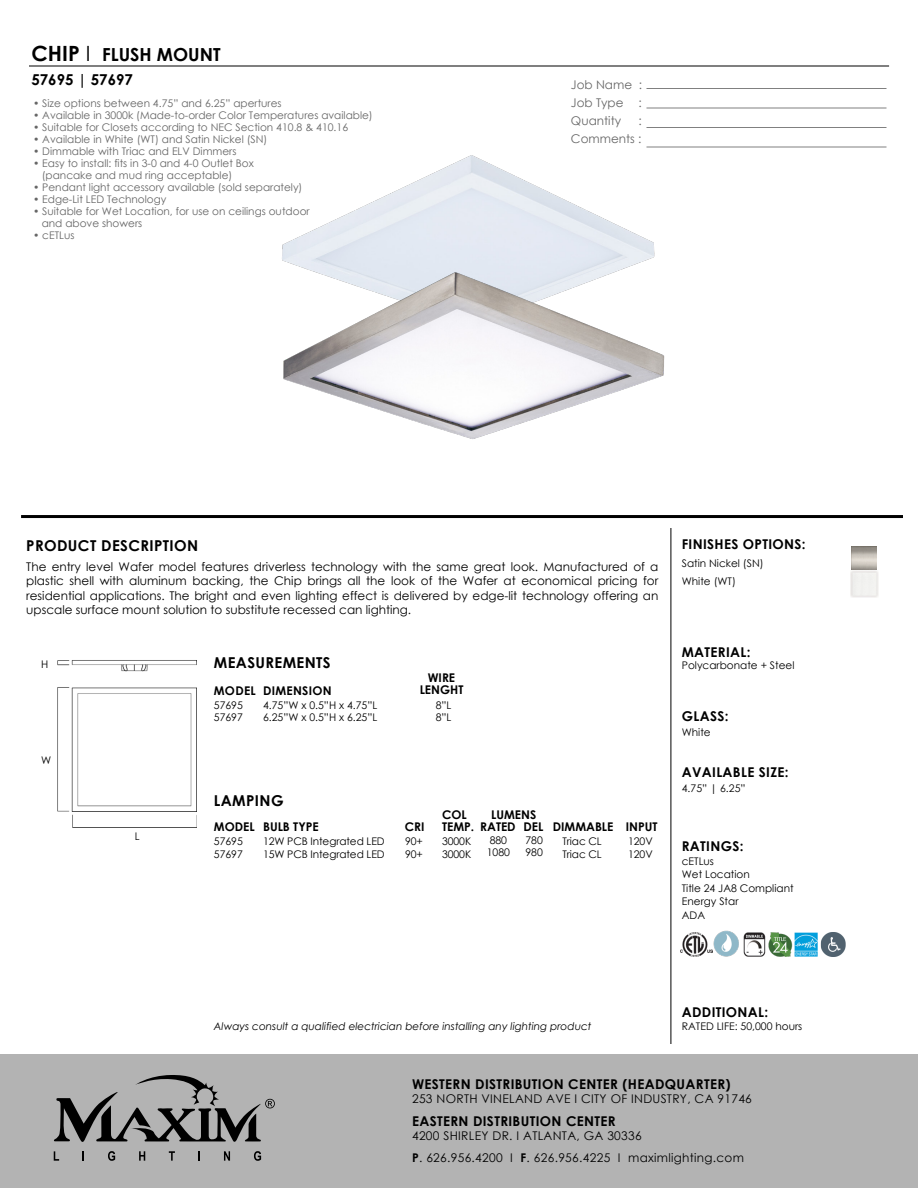
<style>
.page{position:relative;width:918px;height:1188px;background:#fff}
.page>*{position:absolute;margin:0;border:0;box-sizing:border-box;transform-origin:0 0}
.t1{font:700 18px "Century Gothic";color:#000}
.t2{font:700 15px "Century Gothic";letter-spacing:.025em;color:#000}
.t3{font:700 15px "Century Gothic";color:#000}
.t4{font:700 13.5px "Century Gothic";letter-spacing:.025em;color:#000}
.t5{font:12px/14.4px "Century Gothic";letter-spacing:.025em;color:#000;text-align:justify}
.t6{font:700 12px/12px "Century Gothic";color:#000;text-align:center}
.t7{font:12px/18px "Century Gothic";color:#666;text-align:justify}
.t8{font:700 12px "Century Gothic";letter-spacing:.025em;color:#000}
.t9{font:10.5px/12px "Century Gothic";color:#666}
.t10{font:10.5px/12.6px "Century Gothic";color:#000}
.t11{font:italic 10.5px "Century Gothic";color:#000}
.s1{font-size:21px}
.s2{font-weight:400;font-size:21px}
.s3{font-weight:700}
</style>
<div class="page">
<img style="left:851px;top:546px;width:27px;height:51px">
<hr style="left:29px;top:66px;width:860px;height:1px;background:#000">
<hr style="left:21px;top:515px;width:882px;height:3px;background:#000">
<hr style="left:671px;top:528px;width:1px;height:516px;background:#000">
<img style="left:680px;top:932px;width:32px;height:24px">
<hr style="left:647px;top:88px;width:240px;height:1px;background:#808080">
<hr style="left:647px;top:108px;width:240px;height:1px;background:#808080">
<hr style="left:647px;top:127px;width:240px;height:1px;background:#808080">
<hr style="left:647px;top:147px;width:240px;height:1px;background:#808080">
<div style="left:0;top:1054px;width:918px;height:134px;background:#b3b3b3"></div>
<svg style="left:54px;top:1151px;width:5px;height:10px"></svg>
<svg style="left:108px;top:1151px;width:7px;height:10px"></svg>
<svg style="left:139px;top:1151px;width:6px;height:10px"></svg>
<svg style="left:169px;top:1151px;width:6px;height:10px"></svg>
<svg style="left:198px;top:1151px;width:2px;height:10px"></svg>
<svg style="left:224px;top:1151px;width:6px;height:10px"></svg>
<svg style="left:254px;top:1151px;width:7px;height:10px"></svg>
<svg style="left:54px;top:1075px;width:221px;height:67px"></svg>
<img style="left:743px;top:933px;width:22px;height:23px">
<img style="left:768px;top:932px;width:25px;height:25px">
<img style="left:712px;top:930px;width:27px;height:27px">
<img style="left:795px;top:933px;width:19px;height:23px">
<img style="left:814px;top:932px;width:32px;height:25px">
<img style="left:57px;top:660px;width:140px;height:168px">
<img style="left:373px;top:88px;width:430px;height:114px">
<img style="left:282px;top:202px;width:383px;height:237px">
<h1 class="t1" style="left:32px;top:41px;width:191px"><span class="s1">CHIP</span> <span class="s2">I</span> FLUSH MOUNT</h1>
<p class="t3" style="left:32px;top:69px;width:103px">57695 | 57697</p>
<p class="t9" style="left:33px;top:97px;width:250px">• Size options between 4.75” and 6.25” apertures</p>
<p class="t9" style="left:33px;top:109px;width:341px">• Available in 3000k (Made-to-order Color Temperatures available)</p>
<p class="t9" style="left:33px;top:121px;width:317px">• Suitable for Closets according to NEC Section 410.8 &amp; 410.16</p>
<p class="t9" style="left:33px;top:133px;width:236px">• Available in White (WT) and Satin Nickel (SN)</p>
<p class="t9" style="left:33px;top:145px;width:205px">• Dimmable with Triac and ELV Dimmers</p>
<p class="t9" style="left:42px;top:157px;width:214px;text-indent:-9px">• Easy to install: fits in 3-0 and 4-0 Outlet Box (pancake and mud ring acceptable)</p>
<p class="t9" style="left:33px;top:181px;width:271px">• Pendant light accessory available (sold separately)</p>
<p class="t9" style="left:33px;top:193px;width:135px">• Edge-Lit LED Technology</p>
<p class="t9" style="left:42px;top:205px;width:269px;text-indent:-9px">• Suitable for Wet Location, for use on ceilings outdoor and above showers</p>
<p class="t9" style="left:33px;top:229px;width:43px">• cETLus</p>
<p class="t7" style="left:571px;top:75px;width:73px">Job Name :<br>Job Type :<br>Quantity</p>
<p class="t7" style="left:571px;top:111px;width:72px;text-align:right">:<br>Comments :</p>
<p class="t2" style="left:26px;top:534px;width:174px">PRODUCT DESCRIPTION</p>
<p class="t5" style="left:26px;top:559px;width:634px">The entry level Wafer model features driverless technology with the same great look. Manufactured of a plastic shell with aluminum backing, the Chip brings all the look of the Wafer at economical pricing for residential applications. The bright and even lighting effect is delivered by edge-lit technology offering an upscale surface mount solution to substitute recessed can lighting.</p>
<p class="t10" style="left:41px;top:658px;width:9px">H</p>
<p class="t10" style="left:41px;top:754px;width:12px">W</p>
<p class="t10" style="left:135px;top:830px;width:6px">L</p>
<p class="t2" style="left:214px;top:651px;width:118px">MEASUREMENTS</p>
<p class="t8" style="left:214px;top:681px;width:119px">MODEL DIMENSION</p>
<p class="t10" style="left:214px;top:698px;width:31px">57695<br>57697</p>
<p class="t10" style="left:263px;top:698px;width:116px">4.75”W x 0.5”H x 4.75”L<br>6.25”W x 0.5”H x 6.25”L</p>
<p class="t6" style="left:420px;top:672px;width:45px">WIRE<br>LENGHT</p>
<p class="t10" style="left:436px;top:698px;width:17px">8”L<br>8”L</p>
<p class="t2" style="left:214px;top:789px;width:71px">LAMPING</p>
<p class="t6" style="left:214px;top:820px;width:106px">MODEL BULB TYPE</p>
<p class="t10" style="left:214px;top:835px;width:31px">57695<br>57697</p>
<p class="t10" style="left:263px;top:835px;width:123px">12W PCB Integrated LED<br>15W PCB Integrated LED</p>
<p class="t6" style="left:405px;top:820px;width:21px">CRI</p>
<p class="t10" style="left:405px;top:835px;width:19px">90+<br>90+</p>
<p class="t6" style="left:480px;top:808px;width:65px;line-height:12.5px">LUMENS<br>RATED DEL</p>
<p class="t10" style="left:487px;top:833px;width:24px">880<br>1080</p>
<p class="t10" style="left:526px;top:833px;width:19px">780<br>980</p>
<p class="t6" style="left:442px;top:808px;width:34px;text-align:left">COL<br>TEMP.</p>
<p class="t10" style="left:442px;top:835px;width:31px">3000K<br>3000K</p>
<p class="t6" style="left:553px;top:820px;width:62px">DIMMABLE</p>
<p class="t10" style="left:562px;top:835px;width:41px">Triac CL<br>Triac CL</p>
<p class="t6" style="left:626px;top:820px;width:33px">INPUT</p>
<p class="t10" style="left:628px;top:835px;width:26px">120V<br>120V</p>
<p class="t4" style="left:682px;top:534px;width:125px">FINISHES OPTIONS:</p>
<p class="t10" style="left:682px;top:554px;width:83px;line-height:18px">Satin Nickel (SN)<br>White (WT)</p>
<p class="t4" style="left:682px;top:641px;width:70px">MATERIAL:</p>
<p class="t10" style="left:682px;top:659px;width:114px">Polycarbonate + Steel</p>
<p class="t4" style="left:682px;top:706px;width:48px">GLASS:</p>
<p class="t10" style="left:682px;top:726px;width:30px">White</p>
<p class="t4" style="left:682px;top:762px;width:108px">AVAILABLE SIZE:</p>
<p class="t10" style="left:682px;top:782px;width:65px">4.75” | 6.25”</p>
<p class="t4" style="left:682px;top:836px;width:63px">RATINGS:</p>
<p class="t10" style="left:682px;top:854px;width:113px;line-height:13.5px">cETLus<br>Wet Location<br>Title 24 JA8 Compliant<br>Energy Star<br>ADA</p>
<p class="t11" style="left:214px;top:1019px;width:379px">Always consult a qualified electrician before installing any lighting product</p>
<p class="t4" style="left:682px;top:1002px;width:88px">ADDITIONAL:</p>
<p class="t10" style="left:682px;top:1020px;width:122px">RATED LIFE: 50,000 hours</p>
<p class="t4" style="left:412px;top:1073px;width:320px">WESTERN DISTRIBUTION CENTER (HEADQUARTER)</p>
<p class="t5" style="left:412px;top:1091px;width:341px">253 NORTH VINELAND AVE I CITY OF INDUSTRY, CA 91746</p>
<p class="t4" style="left:412px;top:1111px;width:205px">EASTERN DISTRIBUTION CENTER</p>
<p class="t5" style="left:412px;top:1125px;width:333px;line-height:21.5px">4200 SHIRLEY DR. I ATLANTA, GA 30336<br><span class="s3">P</span>. 626.956.4200 I <span class="s3">F</span>. 626.956.4225 I maximlighting.com</p>
</div>
